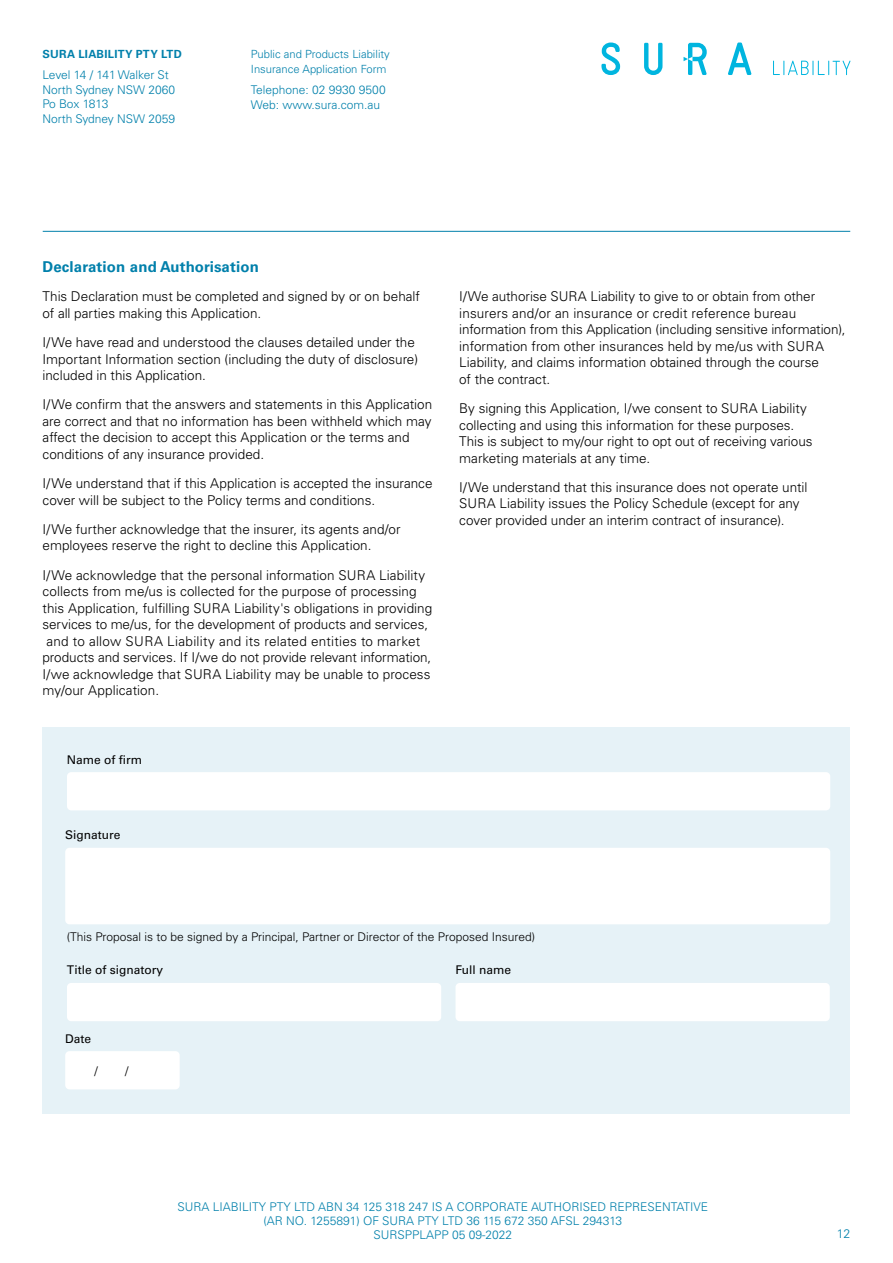
<style>
.page{position:relative;width:893px;height:1263px;background:#fff}
.page>*{position:absolute;margin:0;border:0;box-sizing:border-box;transform-origin:0 0}
.t1{font:700 15px "Univers LT Pro 65";letter-spacing:.01em;color:#0080ab}
.t2{font:300 13.5px/16.5px "Univers LT Pro 45";color:#000}
.t3{font:300 12.3px "Univers LT Pro 45";color:#0080ab}
.t4{font:300 12px/14.4px "Univers LT Pro 45";color:#0080ab}
.t5{font:300 12px "Univers LT Pro 45";color:#000}
.t6{font:12px "Univers LT Pro 55 Roman";color:#000}
.t7{font:300 11.25px/15px "Univers LT Pro 45";color:#0080ab}
.t8{font:700 11.25px "Univers LT Pro 65";letter-spacing:.025em;color:#0080ab}
</style>
<div class="page">
<hr style="left:43px;top:231px;width:807px;height:1px;background:#0080ab">
<svg style="left:728px;top:43px;width:23px;height:32px"></svg>
<svg style="left:601px;top:43px;width:19px;height:32px"></svg>
<svg style="left:644px;top:43px;width:18px;height:32px"></svg>
<svg style="left:684px;top:43px;width:23px;height:32px"></svg>
<svg style="left:773px;top:61px;width:77px;height:14px"></svg>
<div style="left:43px;top:727px;width:807px;height:386px;background:#e6f2f7"></div>
<div style="left:67px;top:772px;width:763px;height:38px;background:#fff;border-radius:4px"></div>
<div style="left:67px;top:983px;width:374px;height:38px;background:#fff;border-radius:4px"></div>
<div style="left:455px;top:983px;width:375px;height:38px;background:#fff;border-radius:4px"></div>
<div style="left:65px;top:848px;width:765px;height:76px;background:#fff;border-radius:4px"></div>
<div style="left:65px;top:1051px;width:115px;height:38px;background:#fff;border-radius:4px"></div>
<p class="t8" style="left:43px;top:46px;width:141px">SURA LIABILITY PTY LTD</p>
<p class="t4" style="left:43px;top:68px;width:134px">Level 14 / 141 Walker St<br>North Sydney NSW 2060<br>Po Box 1813<br>North Sydney NSW 2059</p>
<p class="t7" style="left:251px;top:46px;width:140px">Public and Products Liability<br>Insurance Application Form</p>
<p class="t4" style="left:251px;top:83px;width:136px">Telephone: 02 9930 9500<br>Web: www.sura.com.au</p>
<p class="t1" style="left:43px;top:256px;width:218px">Declaration and Authorisation</p>
<p class="t2" style="left:43px;top:288px;width:379px">This Declaration must be completed and signed by or on behalf of all parties making this Application.</p>
<p class="t2" style="left:43px;top:334px;width:377px">I/We have read and understood the clauses detailed under the<br>Important Information section (including the duty of disclosure) included in this Application.</p>
<p class="t2" style="left:43px;top:396px;width:391px">I/We confirm that the answers and statements in this Application are correct and that no information has been withheld which may affect the decision to accept this Application or the terms and conditions of any insurance provided.</p>
<p class="t2" style="left:43px;top:475px;width:392px">I/We understand that if this Application is accepted the insurance cover will be subject to the Policy terms and conditions.</p>
<p class="t2" style="left:43px;top:520px;width:360px">I/We further acknowledge that the insurer, its agents and/or employees reserve the right to decline this Application.</p>
<p class="t2" style="left:43px;top:566px;width:391px">I/We acknowledge that the personal information SURA Liability collects from me/us is collected for the purpose of processing this Application, fulfilling SURA Liability's obligations in providing services to me/us, for the development of products and services, and to allow SURA Liability and its related entities to market products and services. If I/we do not provide relevant information, I/we acknowledge that SURA Liability may be unable to process my/our Application.</p>
<p class="t6" style="left:67px;top:751px;width:77px">Name of firm</p>
<p class="t6" style="left:65px;top:826px;width:57px">Signature</p>
<p class="t2" style="left:459px;top:288px;width:388px">I/We authorise SURA Liability to give to or obtain from other insurers and/or an insurance or credit reference bureau information from this Application (including sensitive information), information from other insurances held by me/us with SURA Liability, and claims information obtained through the course<br>of the contract.</p>
<p class="t2" style="left:459px;top:400px;width:355px">By signing this Application, I/we consent to SURA Liability collecting and using this information for these purposes.<br>This is subject to my/our right to opt out of receiving various marketing materials at any time.</p>
<p class="t2" style="left:459px;top:478px;width:350px">I/We understand that this insurance does not operate until<br>SURA Liability issues the Policy Schedule (except for any cover provided under an interim contract of insurance).</p>
<p class="t5" style="left:67px;top:929px;width:470px">(This Proposal is to be signed by a Principal, Partner or Director of the Proposed Insured)</p>
<p class="t6" style="left:67px;top:962px;width:98px">Title of signatory</p>
<p class="t6" style="left:455px;top:962px;width:57px">Full name</p>
<p class="t6" style="left:65px;top:1030px;width:28px">Date</p>
<p class="t5" style="left:95px;top:1063px;width:5px">/</p>
<p class="t5" style="left:125px;top:1063px;width:5px">/</p>
<p class="t4" style="left:177px;top:1199px;width:532px;text-align:center">SURA LIABILITY PTY LTD ABN 34 125 318 247 IS A CORPORATE AUTHORISED REPRESENTATIVE (AR NO. 1255891) OF SURA PTY LTD 36 115 672 350 AFSL 294313<br>SURSPPLAPP 05 09-2022</p>
<p class="t3" style="left:837px;top:1226px;width:15px">12</p>
</div>
